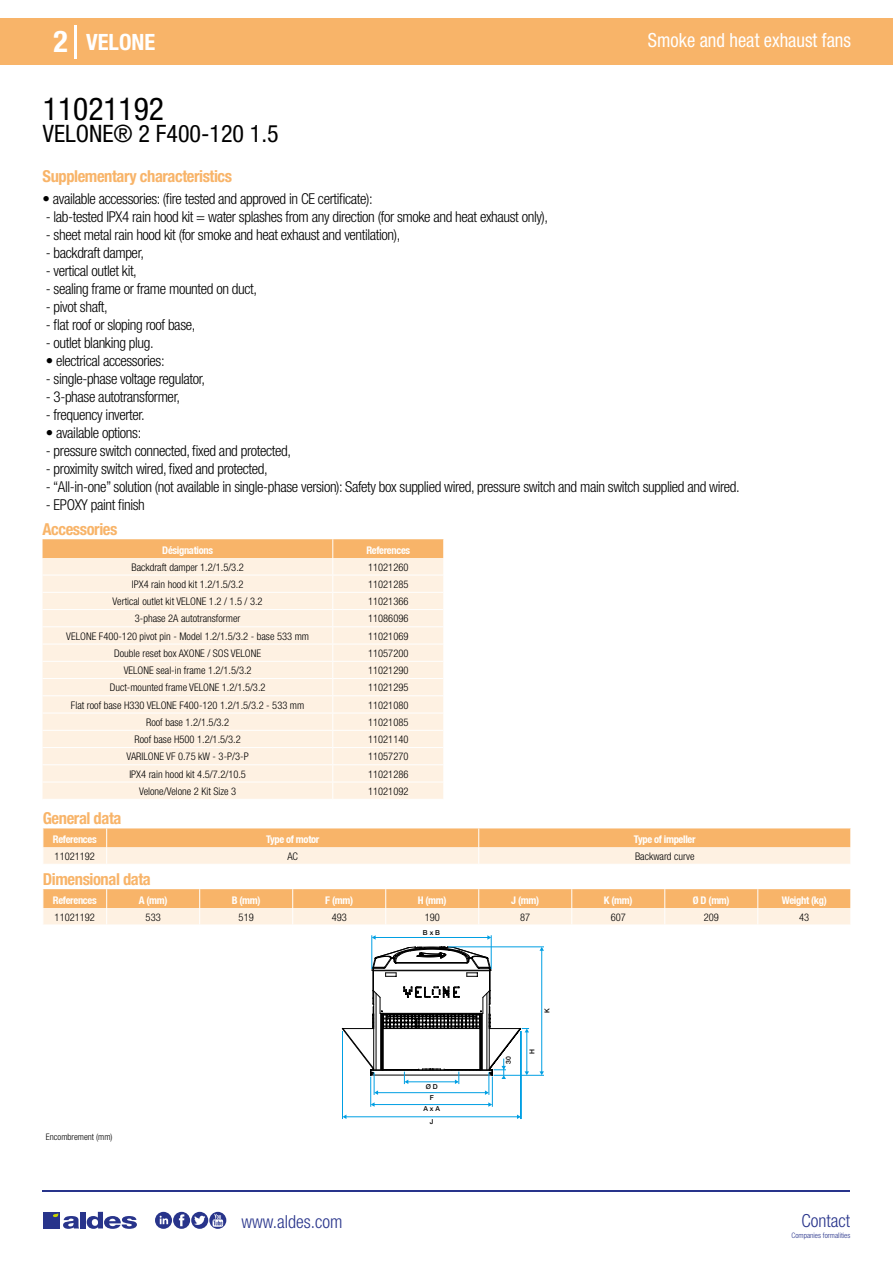
<style>
.page{position:relative;width:893px;height:1263px;background:#fff}
.page>*{position:absolute;margin:0;border:0;box-sizing:border-box;transform-origin:0 0}
.t1{font:condensed 31.5px "Helvetica Neue LT Std";color:#000}
.t2{font:700 condensed 30px "Helvetica Neue LT Std";color:#fff}
.t3{font:condensed 24px "Helvetica Neue LT Std";color:#000}
.t4{font:700 condensed 22.5px "Helvetica Neue LT Std";color:#fff}
.t5{font:condensed 19.5px "Helvetica Neue LT Std";color:#fff;scale:.95 1}
.t6{font:300 condensed 18px "Helvetica Neue";color:#28348b}
.t7{font:700 condensed 16.5px "Helvetica Neue LT Std";letter-spacing:-.025em;color:#f8b469}
.t8{font:300 condensed 15px "Helvetica Neue LT Std";letter-spacing:-.025em;color:#000}
.t9{font:300 condensed 10.5px "Helvetica Neue";color:#000}
.t10{font:700 condensed 10.5px "Helvetica Neue";letter-spacing:-.03em;color:#fff}
.t11{font:300 condensed 9px "Helvetica Neue";color:#000}
.t12{font:300 condensed 7.5px "Helvetica Neue";color:#28348b}
.t13{font:500 6.75px/10.9px "Helvetica Neue";color:#000;text-align:center}
</style>
<div class="page">
<div style="left:0;top:18px;width:893px;height:46px;background:#f8b469"></div>
<hr style="left:74px;top:25px;width:2px;height:33px;background:#fff">
<hr style="left:43px;top:1190px;width:807px;height:1px;background:#28348b">
<svg style="left:155px;top:1212px;width:71px;height:17px"></svg>
<div style="left:43px;top:1212px;width:17px;height:16px;background:#28348b"></div>
<div style="left:80px;top:1212px;width:6px;height:16px;background:#28348b"></div>
<svg style="left:87px;top:1212px;width:50px;height:17px"></svg>
<svg style="left:53px;top:1213px;width:26px;height:16px"></svg>
<svg style="left:43px;top:539px;width:401px;height:260px;background:#fdedda"></svg>
<svg style="left:43px;top:828px;width:808px;height:36px;background:#fad1a4"></svg>
<svg style="left:43px;top:889px;width:808px;height:36px;background:#fad1a4"></svg>
<hr style="left:371px;top:935px;width:1px;height:34px;background:#009fe3">
<hr style="left:491px;top:935px;width:1px;height:34px;background:#009fe3">
<hr style="left:373px;top:937px;width:116px;height:1px;background:#009fe3">
<svg style="left:487px;top:935px;width:4px;height:5px"></svg>
<svg style="left:372px;top:935px;width:4px;height:5px"></svg>
<hr style="left:492px;top:1076px;width:1px;height:31px;background:#009fe3">
<hr style="left:370px;top:1076px;width:1px;height:31px;background:#009fe3">
<hr style="left:373px;top:1104px;width:118px;height:1px;background:#009fe3">
<svg style="left:371px;top:1102px;width:4px;height:5px"></svg>
<svg style="left:488px;top:1102px;width:4px;height:5px"></svg>
<hr style="left:342px;top:1031px;width:1px;height:88px;background:#009fe3">
<hr style="left:345px;top:1116px;width:174px;height:1px;background:#009fe3">
<svg style="left:517px;top:1114px;width:4px;height:5px"></svg>
<hr style="left:521px;top:1031px;width:1px;height:88px;background:#009fe3">
<hr style="left:448px;top:946px;width:96px;height:1px;background:#009fe3">
<hr style="left:494px;top:1075px;width:50px;height:1px;background:#009fe3">
<hr style="left:541px;top:948px;width:1px;height:125px;background:#009fe3">
<svg style="left:539px;top:1071px;width:5px;height:4px"></svg>
<svg style="left:539px;top:947px;width:5px;height:4px"></svg>
<svg style="left:341px;top:946px;width:188px;height:149px"></svg>
<h2 class="t2" style="left:54px;top:24px;width:16px">2</h2>
<h3 class="t4" style="left:86px;top:28px;width:71px">VELONE</h3>
<h3 class="t5" style="left:648px;top:29px;width:215px">Smoke and heat exhaust fans</h3>
<h1 class="t1" style="left:43px;top:91px;width:122px">11021192</h1>
<h3 class="t3" style="left:43px;top:120px;width:237px">VELONE® 2 F400-120 1.5</h3>
<p class="t7" style="left:43px;top:166px;width:191px">Supplementary characteristics</p>
<p class="t8" style="left:43px;top:190px;width:332px">• available accessories: (fire tested and approved in CE certificate):</p>
<p class="t8" style="left:46px;top:208px;width:504px">- lab-tested IPX4 rain hood kit = water splashes from any direction (for smoke and heat exhaust only),</p>
<p class="t8" style="left:46px;top:226px;width:356px">- sheet metal rain hood kit (for smoke and heat exhaust and ventilation),</p>
<p class="t8" style="left:46px;top:244px;width:100px">- backdraft damper,</p>
<p class="t8" style="left:46px;top:262px;width:93px">- vertical outlet kit,</p>
<p class="t8" style="left:46px;top:280px;width:213px">- sealing frame or frame mounted on duct,</p>
<p class="t8" style="left:46px;top:298px;width:64px">- pivot shaft,</p>
<p class="t8" style="left:46px;top:316px;width:151px">- flat roof or sloping roof base,</p>
<p class="t8" style="left:46px;top:334px;width:109px">- outlet blanking plug.</p>
<p class="t8" style="left:46px;top:352px;width:120px">• electrical accessories:</p>
<p class="t8" style="left:46px;top:370px;width:161px">- single-phase voltage regulator,</p>
<p class="t8" style="left:46px;top:388px;width:136px">- 3-phase autotransformer,</p>
<p class="t8" style="left:46px;top:406px;width:101px">- frequency inverter.</p>
<p class="t8" style="left:46px;top:424px;width:97px">• available options:</p>
<p class="t8" style="left:46px;top:442px;width:247px">- pressure switch connected, fixed and protected,</p>
<p class="t8" style="left:46px;top:460px;width:223px">- proximity switch wired, fixed and protected,</p>
<p class="t8" style="left:46px;top:478px;width:695px">- “All-in-one” solution (not available in single-phase version): Safety box supplied wired, pressure switch and main switch supplied and wired.</p>
<p class="t8" style="left:46px;top:496px;width:101px">- EPOXY paint finish</p>
<p class="t7" style="left:43px;top:519px;width:76px">Accessories</p>
<p class="t10" style="left:162px;top:544px;width:52px">Désignations</p>
<p class="t10" style="left:366px;top:544px;width:45px">References</p>
<p class="t9" style="left:131px;top:561px;width:114px">Backdraft damper 1.2/1.5/3.2</p>
<p class="t9" style="left:368px;top:561px;width:42px">11021260</p>
<p class="t9" style="left:132px;top:578px;width:113px">IPX4 rain hood kit 1.2/1.5/3.2</p>
<p class="t9" style="left:368px;top:578px;width:42px">11021285</p>
<p class="t9" style="left:113px;top:595px;width:152px">Vertical outlet kit VELONE 1.2 / 1.5 / 3.2</p>
<p class="t9" style="left:368px;top:595px;width:42px">11021366</p>
<p class="t9" style="left:135px;top:613px;width:107px">3-phase 2A autotransformer</p>
<p class="t9" style="left:368px;top:613px;width:42px">11086096</p>
<p class="t9" style="left:66px;top:630px;width:244px">VELONE F400-120 pivot pin - Model 1.2/1.5/3.2 - base 533 mm</p>
<p class="t9" style="left:368px;top:630px;width:42px">11021069</p>
<p class="t9" style="left:114px;top:647px;width:148px">Double reset box AXONE / SOS VELONE</p>
<p class="t9" style="left:368px;top:647px;width:42px">11057200</p>
<p class="t9" style="left:124px;top:664px;width:129px">VELONE seal-in frame 1.2/1.5/3.2</p>
<p class="t9" style="left:368px;top:664px;width:42px">11021290</p>
<p class="t9" style="left:110px;top:682px;width:157px">Duct-mounted frame VELONE 1.2/1.5/3.2</p>
<p class="t9" style="left:368px;top:682px;width:42px">11021295</p>
<p class="t9" style="left:71px;top:699px;width:235px">Flat roof base H330 VELONE F400-120 1.2/1.5/3.2 - 533 mm</p>
<p class="t9" style="left:368px;top:699px;width:42px">11021080</p>
<p class="t9" style="left:146px;top:716px;width:85px">Roof base 1.2/1.5/3.2</p>
<p class="t9" style="left:368px;top:716px;width:42px">11021085</p>
<p class="t9" style="left:135px;top:733px;width:108px">Roof base H500 1.2/1.5/3.2</p>
<p class="t9" style="left:368px;top:733px;width:42px">11021140</p>
<p class="t9" style="left:127px;top:751px;width:124px">VARILONE VF 0.75 kW - 3-P/3-P</p>
<p class="t9" style="left:368px;top:751px;width:42px">11057270</p>
<p class="t9" style="left:129px;top:768px;width:118px">IPX4 rain hood kit 4.5/7.2/10.5</p>
<p class="t9" style="left:368px;top:768px;width:42px">11021286</p>
<p class="t9" style="left:139px;top:785px;width:99px">Velone/Velone 2 Kit Size 3</p>
<p class="t9" style="left:368px;top:785px;width:42px">11021092</p>
<p class="t7" style="left:43px;top:808px;width:80px">General data</p>
<p class="t10" style="left:53px;top:833px;width:45px">References</p>
<p class="t10" style="left:266px;top:833px;width:55px">Type of motor</p>
<p class="t10" style="left:634px;top:833px;width:63px">Type of impeller</p>
<p class="t9" style="left:55px;top:850px;width:42px">11021192</p>
<p class="t9" style="left:287px;top:850px;width:12px">AC</p>
<p class="t9" style="left:635px;top:850px;width:61px">Backward curve</p>
<p class="t7" style="left:43px;top:869px;width:109px">Dimensional data</p>
<p class="t10" style="left:53px;top:893px;width:45px">References</p>
<p class="t10" style="left:139px;top:893px;width:30px">A (mm)</p>
<p class="t10" style="left:232px;top:893px;width:30px">B (mm)</p>
<p class="t10" style="left:325px;top:893px;width:29px">F (mm)</p>
<p class="t10" style="left:418px;top:893px;width:30px">H (mm)</p>
<p class="t10" style="left:511px;top:893px;width:29px">J (mm)</p>
<p class="t10" style="left:604px;top:893px;width:30px">K (mm)</p>
<p class="t10" style="left:693px;top:893px;width:38px">Ø D (mm)</p>
<p class="t10" style="left:782px;top:893px;width:46px">Weight (kg)</p>
<p class="t9" style="left:55px;top:911px;width:42px">11021192</p>
<p class="t9" style="left:146px;top:911px;width:17px">533</p>
<p class="t9" style="left:239px;top:911px;width:17px">519</p>
<p class="t9" style="left:332px;top:911px;width:17px">493</p>
<p class="t9" style="left:425px;top:911px;width:17px">190</p>
<p class="t9" style="left:520px;top:911px;width:12px">87</p>
<p class="t9" style="left:611px;top:911px;width:17px">607</p>
<p class="t9" style="left:704px;top:911px;width:17px">209</p>
<p class="t9" style="left:799px;top:911px;width:12px">43</p>
<p class="t13" style="left:423px;top:927px;width:19px">B x B</p>
<p class="t11" style="left:46px;top:1132px;width:68px">Encombrement (mm)</p>
<p class="t6" style="left:241px;top:1211px;width:102px">www.aldes.com</p>
<p class="t13" style="left:426px;top:1081px;width:14px">Ø D<br>F</p>
<p class="t13" style="left:424px;top:1103px;width:18px">A x A</p>
<p class="t13" style="left:430px;top:1116px;width:5px">J</p>
<p class="t13" style="left:503px;top:1064px;width:9px;rotate:-90deg">30</p>
<p class="t13" style="left:541px;top:1013px;width:6px;rotate:-90deg">K</p>
<p class="t13" style="left:526px;top:1054px;width:6px;rotate:-90deg">H</p>
<p class="t6" style="left:801px;top:1211px;width:50px">Contact</p>
<p class="t12" style="left:791px;top:1230px;width:60px">Companies formalities</p>
</div>
